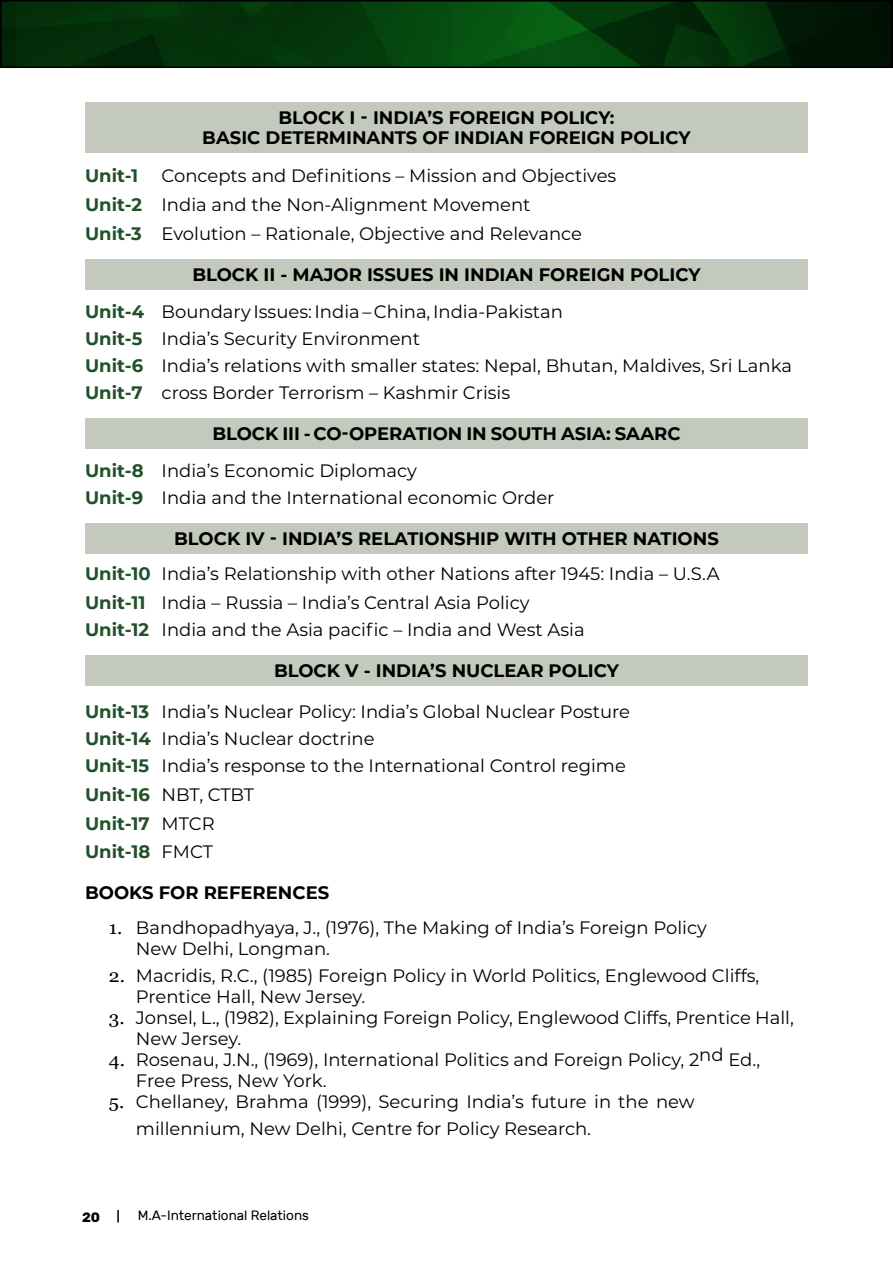
<style>
.page{position:relative;width:893px;height:1263px;background:#fff}
.page>*{position:absolute;margin:0;border:0;box-sizing:border-box;transform-origin:0 0}
.t1{font:18px/27px "Montserrat";color:#000}
.t2{font:700 18px/19.8px "Montserrat";color:#000;text-align:center}
.t3{font:700 18px/29px "Montserrat";color:#215128}
.t4{font:13.5px "Rubik";color:#000}
.t5{font:700 13.5px "Rubik";color:#000}
.s1{font-weight:700;color:#215128}
.s2{font-weight:700}
.s3{color:#215128}
.s4{font-weight:400}
.s5{font-weight:400;color:#000}
.s6{font-family:"Georgia"}
</style>
<div class="page">
<img style="left:3px;top:3px;width:887px;height:62px">
<div style="left:0;top:0;width:893px;height:68px;border:2px solid #000"></div>
<svg style="left:892px;top:0;width:1px;height:68px"></svg>
<svg style="left:117px;top:1210px;width:2px;height:12px"></svg>
<div style="left:85px;top:102px;width:723px;height:50px;background:#c3c9bc"></div>
<div style="left:85px;top:259px;width:723px;height:31px;background:#c3c9bc"></div>
<div style="left:85px;top:418px;width:723px;height:31px;background:#c3c9bc"></div>
<div style="left:85px;top:523px;width:723px;height:31px;background:#c3c9bc"></div>
<div style="left:85px;top:655px;width:723px;height:31px;background:#c3c9bc"></div>
<p class="t2" style="left:202px;top:107px;width:490px">BLOCK I - INDIA’S FOREIGN POLICY:<br>BASIC DETERMINANTS OF INDIAN FOREIGN POLICY</p>
<p class="t3" style="left:85px;top:160px;width:55px">Unit-1</p>
<p class="t1" style="left:85px;top:160px;width:533px;line-height:29px;text-indent:77px">Concepts and Definitions – Mission and Objectives<br><span class="s1">Unit-2</span> India and the Non-Alignment Movement<br><span class="s1">Unit-3</span> Evolution – Rationale, Objective and Relevance</p>
<p class="t1" style="left:85px;top:255px;width:617px;line-height:36.8px;text-indent:107px"><span class="s2">BLOCK II - MAJOR ISSUES IN INDIAN FOREIGN POLICY<br></span><span class="s1">Unit-4</span> Boundary Issues: India – China, India-Pakistan</p>
<p class="t1" style="left:85px;top:324px;width:708px"><span class="s1">Unit-5</span> India’s Security Environment<br><span class="s1">Unit-6</span> India’s relations with smaller states: Nepal, Bhutan, Maldives, Sri Lanka<br><span class="s1">Unit-7</span> cross Border Terrorism – Kashmir Crisis</p>
<p class="t2" style="left:85px;top:414px;width:597px;line-height:36.8px;text-align:left;text-indent:127px">BLOCK III - CO-OPERATION IN SOUTH ASIA: SAARC<br><span class="s3">Unit-8</span> <span class="s4">India’s Economic Diplomacy</span></p>
<p class="t1" style="left:85px;top:483px;width:471px"><span class="s1">Unit-9</span> India and the International economic Order</p>
<p class="t1" style="left:85px;top:520px;width:636px;line-height:35.4px;text-align:right"><span class="s2">BLOCK IV - INDIA’S RELATIONSHIP WITH OTHER NATIONS<br></span><span class="s1">Unit-10</span> India’s Relationship with other Nations after 1945: India – U.S.A</p>
<p class="t1" style="left:85px;top:588px;width:501px"><span class="s1">Unit-11</span> India – Russia – India’s Central Asia Policy<br><span class="s1">Unit-12</span> India and the Asia pacific – India and West Asia</p>
<p class="t2" style="left:274px;top:660px;width:346px">BLOCK V - INDIA’S NUCLEAR POLICY</p>
<p class="t1" style="left:85px;top:698px;width:546px"><span class="s1">Unit-13</span> India’s Nuclear Policy: India’s Global Nuclear Posture<br><span class="s1">Unit-14</span> India’s Nuclear doctrine<br><span class="s1">Unit-15</span> India’s response to the International Control regime</p>
<p class="t3" style="left:85px;top:780px;width:170px">Unit-16 <span class="s5">NBT, CTBT<br></span>Unit-17 <span class="s5">MTCR</span></p>
<p class="t3" style="left:85px;top:836px;width:130px">Unit-18 <span class="s5">FMCT</span></p>
<p class="t2" style="left:85px;top:881px;width:246px">BOOKS FOR REFERENCES</p>
<p class="t1" style="left:136px;top:917px;width:572px;line-height:21px;text-indent:-27px"><span class="s6">1.</span> Bandhopadhyaya, J., (1976), The Making of India’s Foreign Policy<br>New Delhi, Longman.</p>
<p class="t1" style="left:136px;top:964px;width:625px;line-height:21px;text-indent:-27px"><span class="s6">2.</span> Macridis, R.C., (1985) Foreign Policy in World Politics, Englewood Cliffs,<br>Prentice Hall, New Jersey.</p>
<p class="t1" style="left:136px;top:1006px;width:659px;line-height:21px;text-indent:-27px"><span class="s6">3.</span> Jonsel, L., (1982), Explaining Foreign Policy, Englewood Cliffs, Prentice Hall,<br>New Jersey.</p>
<p class="t1" style="left:136px;top:1048px;width:626px;line-height:21px;text-indent:-27px"><span class="s6">4.</span> Rosenau, J.N., (1969), International Politics and Foreign Policy, 2nd Ed.,<br>Free Press, New York.</p>
<p class="t1" style="left:136px;top:1087px;width:560px;text-indent:-27px"><span class="s6">5.</span> Chellaney, Brahma (1999), Securing India’s future in the new millennium, New Delhi, Centre for Policy Research.</p>
<p class="t5" style="left:82px;top:1209px;width:20px">20</p>
<p class="t4" style="left:138px;top:1208px;width:173px">M.A-International Relations</p>
</div>
